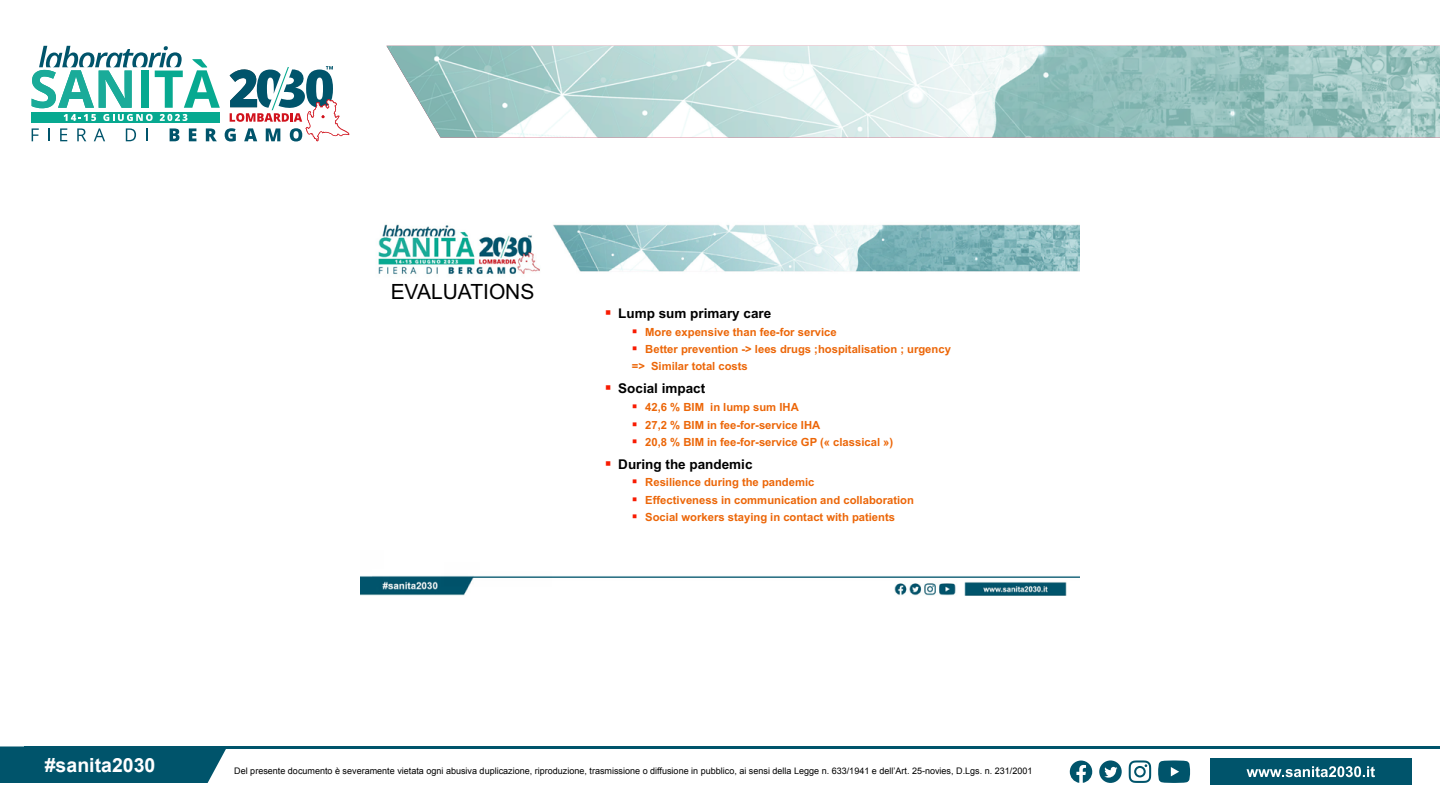
<style>
.page{position:relative;width:1440px;height:810px;background:#fff}
.page>*{position:absolute;margin:0;border:0;box-sizing:border-box;transform-origin:0 0}
.t1{font:21px "Arial";color:#000}
.t2{font:700 19.5px "Arial";color:#fff}
.t3{font:700 13.5px "Arial";color:#000}
.t4{font:700 11.25px/17.2px "Arial";color:#ec6608}
.t5{font:9px "Arial";color:#000}
.s1{color:#f81b02}
</style>
<div class="page">
<img style="left:386px;top:46px;width:1054px;height:92px">
<svg style="left:32px;top:46px;width:317px;height:95px"></svg>
<div style="left:0;top:746px;width:226px;height:37px;background:#00546b"></div>
<div style="left:1210px;top:759px;width:201px;height:26px;background:#00546b"></div>
<hr style="left:24px;top:746px;width:1416px;height:3px;background:#00546b">
<svg style="left:1247px;top:766px;width:128px;height:11px"></svg>
<svg style="left:1129px;top:760px;width:22px;height:23px"></svg>
<svg style="left:1158px;top:760px;width:32px;height:23px"></svg>
<svg style="left:1070px;top:761px;width:22px;height:22px"></svg>
<svg style="left:1099px;top:760px;width:23px;height:23px"></svg>
<img style="left:360px;top:224px;width:720px;height:372px">
<h1 class="t1" style="left:391px;top:277px;width:145px">EVALUATIONS</h1>
<p class="t3" style="left:605px;top:304px;width:168px"><span class="s1">▪</span> Lump sum primary care</p>
<p class="t4" style="left:632px;top:323px;width:206px"><span class="s1">▪</span> More expensive than fee-for service</p>
<p class="t4" style="left:632px;top:340px;width:321px"><span class="s1">▪</span> Better prevention -&gt; lees drugs ;hospitalisation ; urgency =&gt; Similar total costs</p>
<p class="t3" style="left:605px;top:379px;width:102px"><span class="s1">▪</span> Social impact</p>
<p class="t4" style="left:632px;top:399px;width:169px"><span class="s1">▪</span> 42,6 % BIM in lump sum IHA</p>
<p class="t4" style="left:632px;top:416px;width:190px"><span class="s1">▪</span> 27,2 % BIM in fee-for-service IHA</p>
<p class="t4" style="left:632px;top:433px;width:263px"><span class="s1">▪</span> 20,8 % BIM in fee-for-service GP (« classical »)</p>
<p class="t3" style="left:605px;top:455px;width:149px"><span class="s1">▪</span> During the pandemic</p>
<p class="t4" style="left:632px;top:474px;width:184px"><span class="s1">▪</span> Resilience during the pandemic</p>
<p class="t4" style="left:632px;top:491px;width:284px"><span class="s1">▪</span> Effectiveness in communication and collaboration</p>
<p class="t4" style="left:632px;top:508px;width:265px"><span class="s1">▪</span> Social workers staying in contact with patients</p>
<h2 class="t2" style="left:45px;top:752px;width:112px">#sanita2030</h2>
<p class="t5" style="left:234px;top:765px;width:800px">Del presente documento è severamente vietata ogni abusiva duplicazione, riproduzione, trasmissione o diffusione in pubblico, ai sensi della Legge n. 633/1941 e dell’Art. 25-novies, D.Lgs. n. 231/2001</p>
</div>
